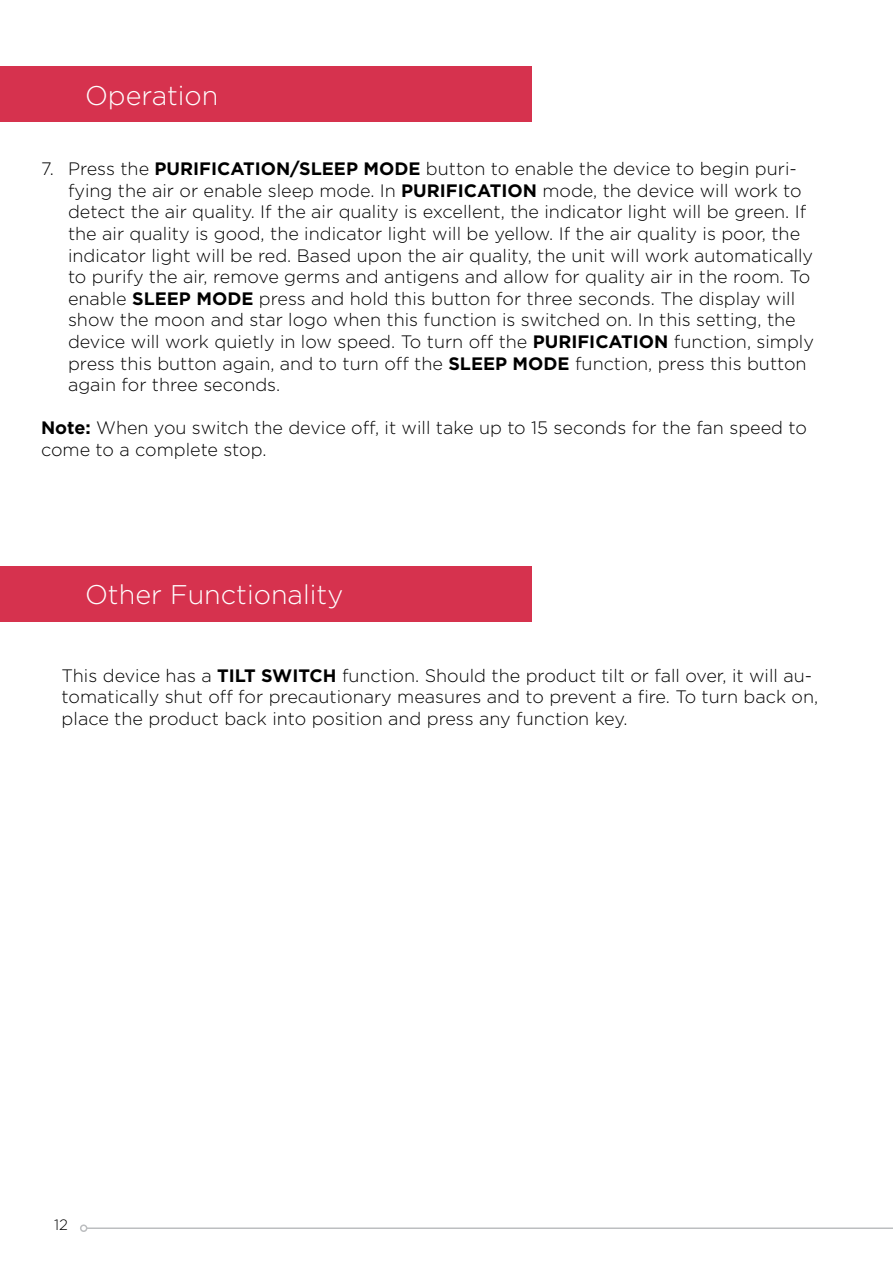
<style>
.page{position:relative;width:893px;height:1263px;background:#fff}
.page>*{position:absolute;margin:0;border:0;box-sizing:border-box;transform-origin:0 0}
.t1{font:300 27px "Gotham";color:#fff}
.t2{font:300 18px/21.6px "Gotham";color:#000}
.t3{font:300 15px "Gotham";color:#000}
.s1{font-weight:700}
</style>
<div class="page">
<div style="left:0;top:66px;width:531px;height:55px;background:#d6324e"></div>
<div style="left:0;top:566px;width:531px;height:56px;background:#d6324e"></div>
<hr style="left:87px;top:1227px;width:806px;height:2px;background:#bcbec0">
<div style="left:80px;top:1224px;width:7px;height:8px;border:2px solid #bcbec0;border-radius:50%"></div>
<h1 class="t1" style="left:85px;top:80px;width:135px">Operation</h1>
<p class="t2" style="left:68px;top:158px;width:747px;text-indent:-27px">7. Press the <span class="s1">PURIFICATION/SLEEP MODE</span> button to enable the device to begin puri&shy;fying the air or enable sleep mode. In <span class="s1">PURIFICATION</span> mode, the device will work to detect the air quality. If the air quality is excellent, the indicator light will be green. If the air quality is good, the indicator light will be yellow. If the air quality is poor, the indicator light will be red. Based upon the air quality, the unit will work automatically to purify the air, remove germs and antigens and allow for quality air in the room. To enable <span class="s1">SLEEP MODE</span> press and hold this button for three seconds. The display will show the moon and star logo when this function is switched on. In this setting, the device will work quietly in low speed. To turn off the <span class="s1">PURIFICATION</span> function, simply press this button again, and to turn off the <span class="s1">SLEEP MODE</span> function, press this button again for three seconds.</p>
<p class="t2" style="left:41px;top:417px;width:767px"><span class="s1">Note:</span> When you switch the device off, it will take up to 15 seconds for the fan speed to come to a complete stop.</p>
<h1 class="t1" style="left:85px;top:580px;width:260px">Other Functionality</h1>
<p class="t2" style="left:62px;top:664px;width:758px">This device has a <span class="s1">TILT SWITCH</span> function. Should the product tilt or fall over, it will au&shy;tomatically shut off for precautionary measures and to prevent a fire. To turn back on, place the product back into position and press any function key.</p>
<p class="t3" style="left:54px;top:1217px;width:15px">12</p>
</div>
